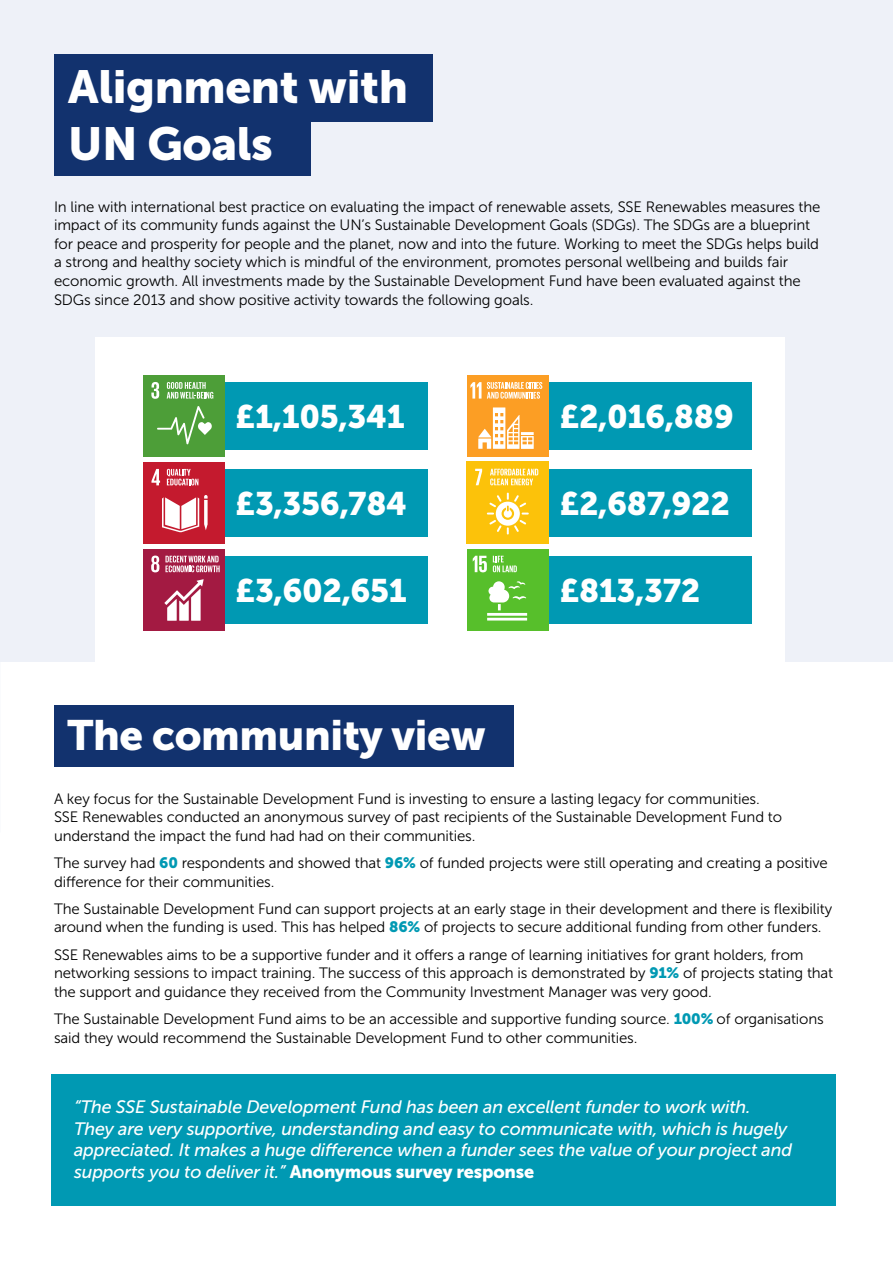
<style>
.page{position:relative;width:893px;height:1263px;background:#fff}
.page>*{position:absolute;margin:0;border:0;box-sizing:border-box;transform-origin:0 0}
.t1{font:46.05px/57.6px "Museo Sans 900";letter-spacing:-.01em;color:#fff}
.t2{font:42.15px "Museo Sans 900";letter-spacing:-.01em;color:#fff}
.t3{font:32.4px "Museo Sans 900";letter-spacing:-.01em;color:#fff}
.t4{font:italic 18px/21.6px "Museo Sans 500";letter-spacing:-.01em;color:#fff}
.t5{font:15px/18.6px "Museo Sans 300";letter-spacing:-.01em;color:#000}
.s1{font-family:"Museo Sans 900";color:#0099b3}
.s2{font-family:"Museo Sans 900";font-style:normal}
</style>
<div class="page">
<div style="left:0;top:0;width:893px;height:662px;background:#eef1f8"></div>
<div style="left:96px;top:338px;width:689px;height:337px;background:#fff"></div>
<div style="left:54px;top:54px;width:378px;height:68px;background:#12326e"></div>
<div style="left:54px;top:116px;width:256px;height:60px;background:#12326e"></div>
<div style="left:54px;top:705px;width:459px;height:61px;background:#12326e"></div>
<div style="left:51px;top:1075px;width:785px;height:131px;background:#0099b3"></div>
<div style="left:219px;top:382px;width:208px;height:68px;background:#0099b3"></div>
<div style="left:144px;top:375px;width:81px;height:82px;background:#4d9e38"></div>
<svg style="left:151px;top:382px;width:8px;height:17px"></svg>
<svg style="left:157px;top:406px;width:55px;height:38px"></svg>
<svg style="left:167px;top:382px;width:46px;height:17px"></svg>
<div style="left:219px;top:469px;width:208px;height:67px;background:#0099b3"></div>
<div style="left:144px;top:462px;width:81px;height:82px;background:#c41a2e"></div>
<svg style="left:151px;top:469px;width:9px;height:16px"></svg>
<svg style="left:162px;top:495px;width:46px;height:37px"></svg>
<svg style="left:167px;top:469px;width:31px;height:16px"></svg>
<div style="left:543px;top:469px;width:208px;height:67px;background:#0099b3"></div>
<div style="left:467px;top:462px;width:82px;height:82px;background:#fcc20a"></div>
<svg style="left:475px;top:469px;width:7px;height:16px"></svg>
<svg style="left:487px;top:493px;width:42px;height:41px"></svg>
<svg style="left:490px;top:469px;width:48px;height:16px"></svg>
<div style="left:543px;top:556px;width:208px;height:67px;background:#0099b3"></div>
<div style="left:467px;top:549px;width:81px;height:81px;background:#57bf2b"></div>
<svg style="left:473px;top:556px;width:14px;height:16px"></svg>
<hr style="left:487px;top:613px;width:40px;height:3px;background:#fff">
<hr style="left:487px;top:618px;width:40px;height:2px;background:#fff">
<svg style="left:488px;top:581px;width:38px;height:29px"></svg>
<svg style="left:493px;top:556px;width:24px;height:16px"></svg>
<div style="left:219px;top:556px;width:208px;height:67px;background:#0099b3"></div>
<div style="left:144px;top:549px;width:81px;height:81px;background:#a31a42"></div>
<svg style="left:151px;top:556px;width:8px;height:16px"></svg>
<svg style="left:164px;top:579px;width:40px;height:42px"></svg>
<svg style="left:165px;top:556px;width:55px;height:16px"></svg>
<div style="left:543px;top:382px;width:208px;height:68px;background:#0099b3"></div>
<div style="left:467px;top:375px;width:81px;height:82px;background:#fc9e24"></div>
<svg style="left:470px;top:382px;width:11px;height:17px"></svg>
<svg style="left:478px;top:407px;width:56px;height:42px"></svg>
<svg style="left:487px;top:382px;width:55px;height:17px"></svg>
<h1 class="t1" style="left:68px;top:58px;width:341px">Alignment with<br>UN Goals</h1>
<p class="t5" style="left:54px;top:197px;width:768px">In line with international best practice on evaluating the impact of renewable assets, SSE Renewables measures the impact of its community funds against the UN’s Sustainable Development Goals (SDGs). The SDGs are a blueprint for peace and prosperity for people and the planet, now and into the future. Working to meet the SDGs helps build a strong and healthy society which is mindful of the environment, promotes personal wellbeing and builds fair economic growth. All investments made by the Sustainable Development Fund have been evaluated against the SDGs since 2013 and show positive activity towards the following goals.</p>
<h3 class="t3" style="left:236px;top:398px;width:171px">£1,105,341</h3>
<h3 class="t3" style="left:560px;top:398px;width:176px">£2,016,889</h3>
<h3 class="t3" style="left:236px;top:485px;width:173px">£3,356,784</h3>
<h3 class="t3" style="left:560px;top:485px;width:172px">£2,687,922</h3>
<h3 class="t3" style="left:236px;top:572px;width:173px">£3,602,651</h3>
<h3 class="t3" style="left:560px;top:572px;width:142px">£813,372</h3>
<h2 class="t2" style="left:68px;top:711px;width:420px">The community view</h2>
<p class="t5" style="left:54px;top:789px;width:730px">A key focus for the Sustainable Development Fund is investing to ensure a lasting legacy for communities.<br>SSE Renewables conducted an anonymous survey of past recipients of the Sustainable Development Fund to understand the impact the fund had had on their communities.</p>
<p class="t5" style="left:54px;top:854px;width:775px">The survey had <span class="s1">60</span> respondents and showed that <span class="s1">96%</span> of funded projects were still operating and creating a positive difference for their communities.</p>
<p class="t5" style="left:54px;top:899px;width:780px">The Sustainable Development Fund can support projects at an early stage in their development and there is flexibility around when the funding is used. This has helped <span class="s1">86%</span> of projects to secure additional funding from other funders.</p>
<p class="t5" style="left:54px;top:945px;width:781px">SSE Renewables aims to be a supportive funder and it offers a range of learning initiatives for grant holders, from networking sessions to impact training. The success of this approach is demonstrated by <span class="s1">91%</span> of projects stating that the support and guidance they received from the Community Investment Manager was very good.</p>
<p class="t5" style="left:54px;top:1009px;width:771px">The Sustainable Development Fund aims to be an accessible and supportive funding source. <span class="s1">100%</span> of organisations said they would recommend the Sustainable Development Fund to other communities.</p>
<p class="t4" style="left:74px;top:1096px;width:720px">“The SSE Sustainable Development Fund has been an excellent funder to work with.<br>They are very supportive, understanding and easy to communicate with, which is hugely appreciated. It makes a huge difference when a funder sees the value of your project and supports you to deliver it.” <span class="s2">Anonymous survey response</span></p>
</div>
